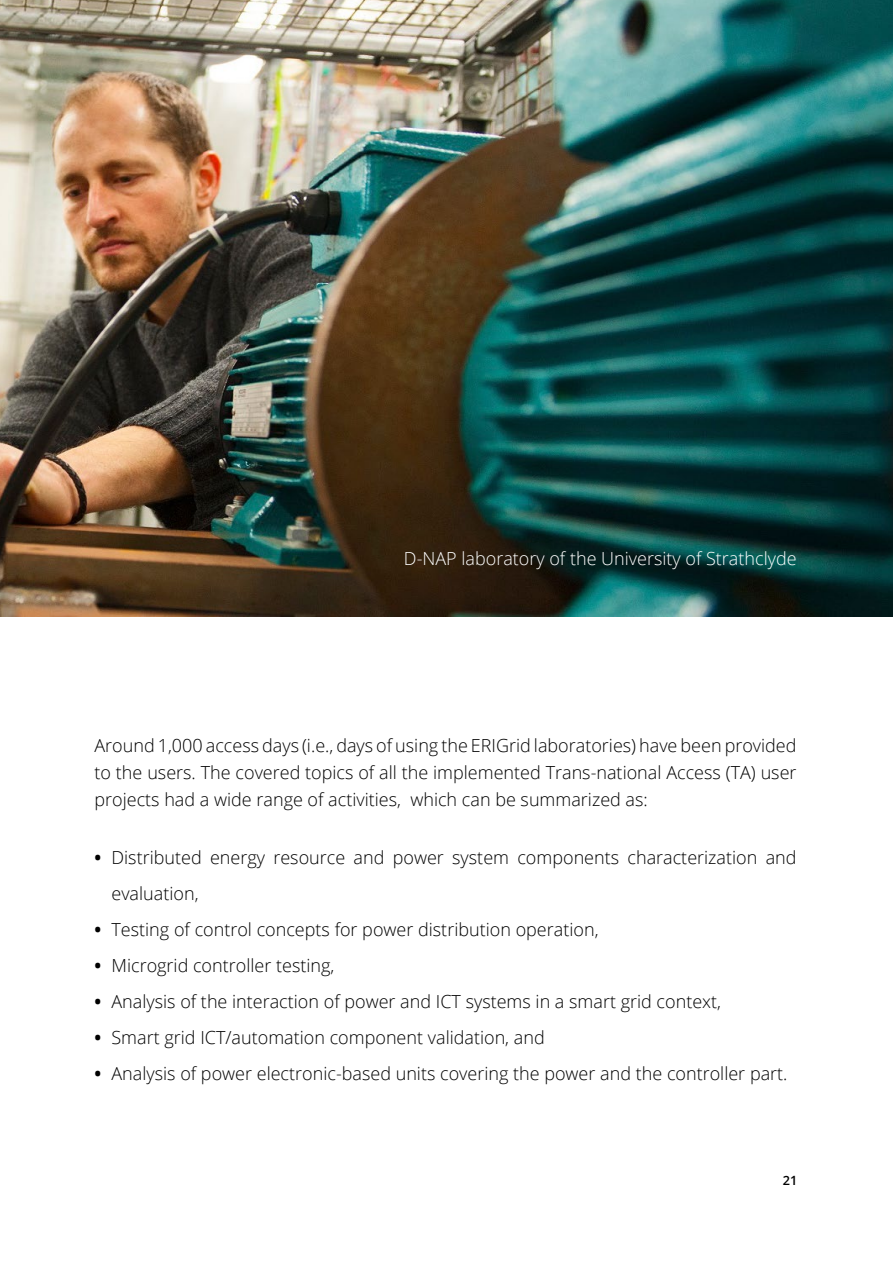
<style>
.page{position:relative;width:893px;height:1263px;background:#fff}
.page>*{position:absolute;margin:0;border:0;box-sizing:border-box;transform-origin:0 0}
.t1{font:300 18px/27px "Open Sans";color:#000;text-align:justify}
.t2{font:300 18px "Open Sans";color:#fff}
.t3{font:600 12.75px "Open Sans";color:#000}
.s1{font-weight:700}
</style>
<div class="page">
<img style="left:0;top:0;width:893px;height:617px">
<p class="t2" style="left:404px;top:546px;width:394px">D-NAP laboratory of the University of Strathclyde</p>
<p class="t1" style="left:94px;top:731px;width:704px">Around 1,000 access days (i.e., days of using the ERIGrid laboratories) have been provided to the users. The covered topics of all the implemented Trans-national Access (TA) user projects had a wide range of activities, which can be summarized as:</p>
<p class="t1" style="left:112px;top:839px;width:686px;line-height:36px;text-indent:-17px"><span class="s1">•</span> Distributed energy resource and power system components characterization and evaluation,</p>
<p class="t1" style="left:94px;top:915px;width:505px"><span class="s1">•</span> Testing of control concepts for power distribution operation,</p>
<p class="t1" style="left:94px;top:951px;width:241px"><span class="s1">•</span> Microgrid controller testing,</p>
<p class="t1" style="left:94px;top:987px;width:628px"><span class="s1">•</span> Analysis of the interaction of power and ICT systems in a smart grid context,</p>
<p class="t1" style="left:94px;top:1023px;width:452px"><span class="s1">•</span> Smart grid ICT/automation component validation, and</p>
<p class="t1" style="left:94px;top:1059px;width:694px"><span class="s1">•</span> Analysis of power electronic-based units covering the power and the controller part.</p>
<p class="t3" style="left:783px;top:1171px;width:16px">21</p>
</div>
